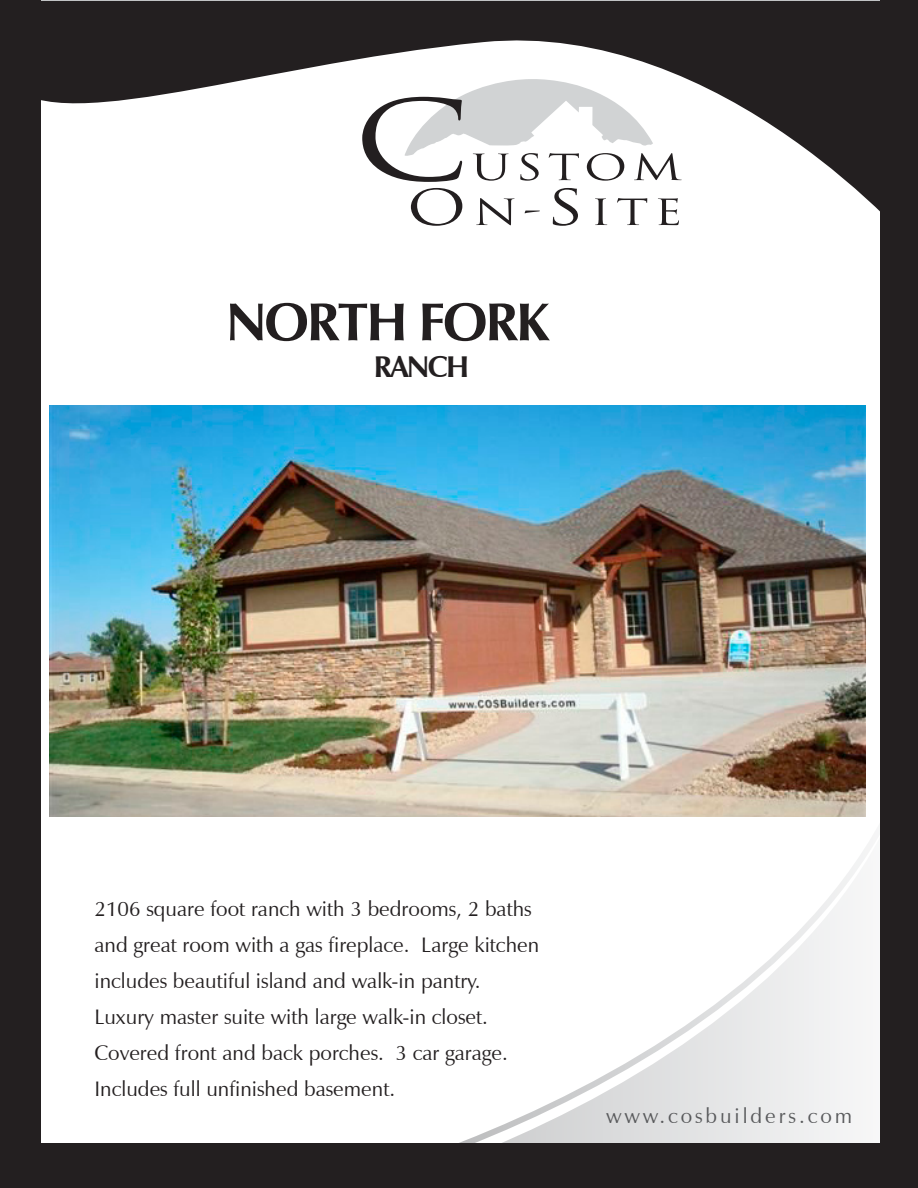
<style>
.page{position:relative;width:918px;height:1188px;background:#fff}
.page>*{position:absolute;margin:0;border:0;box-sizing:border-box;transform-origin:0 0}
.t1{font:700 54px "Zapf Humanist 601 BT";letter-spacing:-.04em;color:#231f20}
.t2{font:700 30px "Zapf Humanist 601 BT";letter-spacing:-.05em;color:#231f20}
.Paragraph_Style_1{font:21px/36px "Zapf Humanist 601 BT";color:#231f20}
.t3{font:21px "Zapf Humanist 601 BT";letter-spacing:.14em;color:#58595b}
</style>
<div class="page">
<svg style="left:2px;top:0;width:916px;height:1px"></svg>
<svg style="left:281px;top:611px;width:600px;height:533px"></svg>
<div style="left:0;top:1px;width:41px;height:1187px;background:#231f20"></div>
<div style="left:2px;top:1144px;width:916px;height:44px;background:#231f20"></div>
<div style="left:881px;top:1px;width:37px;height:1187px;background:#231f20"></div>
<svg style="left:41px;top:1px;width:840px;height:250px"></svg>
<img style="left:50px;top:405px;width:816px;height:412px">
<p class="t1" style="left:226px;top:288px;width:324px">NORTH FORK</p>
<p class="t2" style="left:374px;top:348px;width:97px">RANCH</p>
<p class="Paragraph_Style_1" style="left:94px;top:891px;width:446px">2106 square foot ranch with 3 bedrooms, 2 baths and great room with a gas fireplace. Large kitchen includes beautiful island and walk-in pantry.<br>Luxury master suite with large walk-in closet.<br>Covered front and back porches. 3 car garage.<br>Includes full unfinished basement.</p>
<p class="t3" style="left:606px;top:1103px;width:248px">www.cosbuilders.com</p>
</div>
